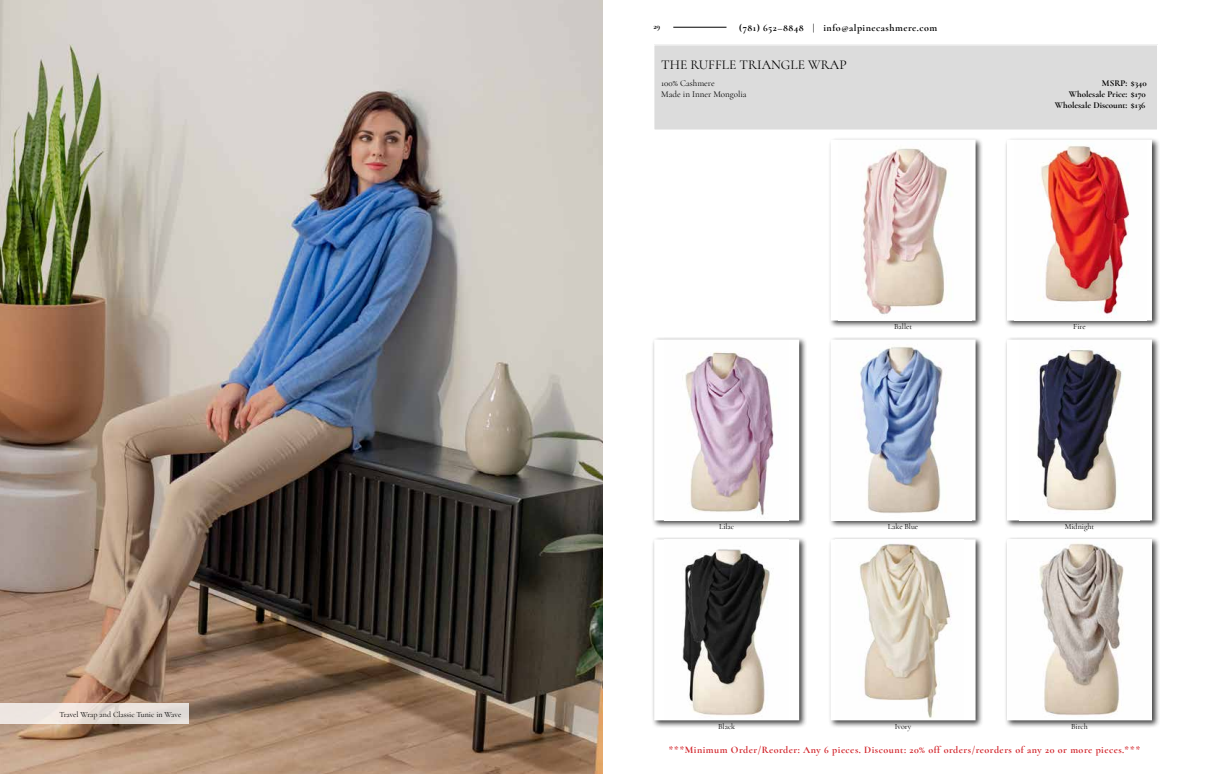
<style>
.page{position:relative;width:1206px;height:774px;background:#fff}
.page>*{position:absolute;margin:0;border:0;box-sizing:border-box;transform-origin:0 0}
.t1{font:13.5px "Cormorant";color:#000}
.t2{font:700 10px "Cormorant";letter-spacing:.05em;color:#d2232a}
.t3{font:700 10px "Cormorant";letter-spacing:.05em;color:#000}
.t4{font:700 9px/10.8px "Cormorant";color:#000;text-align:right}
.t5{font:9px/10.8px "Cormorant";color:#000}
.t6{font:8px "Cormorant";color:#000}
.t7{font:700 8px "Cormorant";color:#000}
</style>
<div class="page">
<hr style="left:673px;top:27px;width:54px;height:1px;background:#000">
<img style="left:0;top:0;width:603px;height:774px">
<div style="left:0;top:703px;width:189px;height:21px;background:linear-gradient(to right,#f2e8e2,#e0d9d4)"></div>
<div style="left:651px;top:337px;width:156px;height:192px;background:#000;opacity:.75"></div>
<div style="left:655px;top:340px;width:144px;height:180px;background:#fff"></div>
<img style="left:685px;top:351px;width:89px;height:165px">
<div style="left:828px;top:337px;width:156px;height:192px;background:#000;opacity:.75"></div>
<div style="left:831px;top:340px;width:144px;height:180px;background:#fff"></div>
<img style="left:860px;top:346px;width:87px;height:167px">
<div style="left:831px;top:340px;width:145px;height:181px;border:1px solid #fff"></div>
<div style="left:1004px;top:337px;width:156px;height:192px;background:#000;opacity:.75"></div>
<div style="left:1007px;top:340px;width:144px;height:180px;background:#fff"></div>
<img style="left:1037px;top:350px;width:86px;height:162px">
<div style="left:651px;top:537px;width:156px;height:191px;background:#000;opacity:.75"></div>
<div style="left:655px;top:540px;width:144px;height:180px;background:#fff"></div>
<img style="left:682px;top:549px;width:88px;height:167px">
<div style="left:828px;top:537px;width:156px;height:191px;background:#000;opacity:.75"></div>
<div style="left:831px;top:540px;width:144px;height:180px;background:#fff"></div>
<img style="left:859px;top:544px;width:92px;height:174px">
<div style="left:831px;top:539px;width:145px;height:181px;border:1px solid #fff"></div>
<div style="left:1004px;top:537px;width:156px;height:191px;background:#000;opacity:.75"></div>
<img style="left:1009px;top:541px;width:141px;height:177px">
<div style="left:828px;top:137px;width:156px;height:192px;background:#000;opacity:.75"></div>
<div style="left:831px;top:140px;width:144px;height:180px;background:#fff"></div>
<img style="left:861px;top:148px;width:87px;height:167px">
<div style="left:831px;top:140px;width:145px;height:181px;border:1px solid #fff"></div>
<div style="left:1004px;top:137px;width:156px;height:192px;background:#000;opacity:.75"></div>
<div style="left:1007px;top:140px;width:144px;height:180px;background:#fff"></div>
<img style="left:1041px;top:145px;width:89px;height:170px">
<div style="left:654px;top:45px;width:504px;height:85px;background:#dcdcdc"></div>
<div style="left:653px;top:44px;width:505px;height:87px;border:1px solid #fff"></div>
<p class="t6" style="left:59px;top:710px;width:123px">Travel Wrap and Classic Tunic in Wave</p>
<p class="t7" style="left:653px;top:21px;width:8px">29</p>
<p class="t3" style="left:739px;top:21px;width:200px">(781) 652–8848 | info@alpinecashmere.com</p>
<h1 class="t1" style="left:661px;top:57px;width:187px">THE RUFFLE TRIANGLE WRAP</h1>
<p class="t5" style="left:661px;top:78px;width:87px">100% Cashmere<br>Made in Inner Mongolia</p>
<p class="t4" style="left:1055px;top:78px;width:93px">MSRP: $340<br>Wholesale Price: $170<br>Wholesale Discount: $136</p>
<p class="t6" style="left:894px;top:322px;width:19px">Ballet</p>
<p class="t6" style="left:1073px;top:322px;width:14px">Fire</p>
<p class="t6" style="left:719px;top:522px;width:17px">Lilac</p>
<p class="t6" style="left:888px;top:522px;width:32px">Lake Blue</p>
<p class="t6" style="left:1065px;top:522px;width:31px">Midnight</p>
<p class="t6" style="left:718px;top:722px;width:19px">Black</p>
<p class="t6" style="left:895px;top:722px;width:18px">Ivory</p>
<p class="t6" style="left:1071px;top:722px;width:18px">Birch</p>
<p class="t2" style="left:669px;top:744px;width:473px">***Minimum Order/Reorder: Any 6 pieces. Discount: 20% off orders/reorders of any 20 or more pieces.***</p>
</div>
